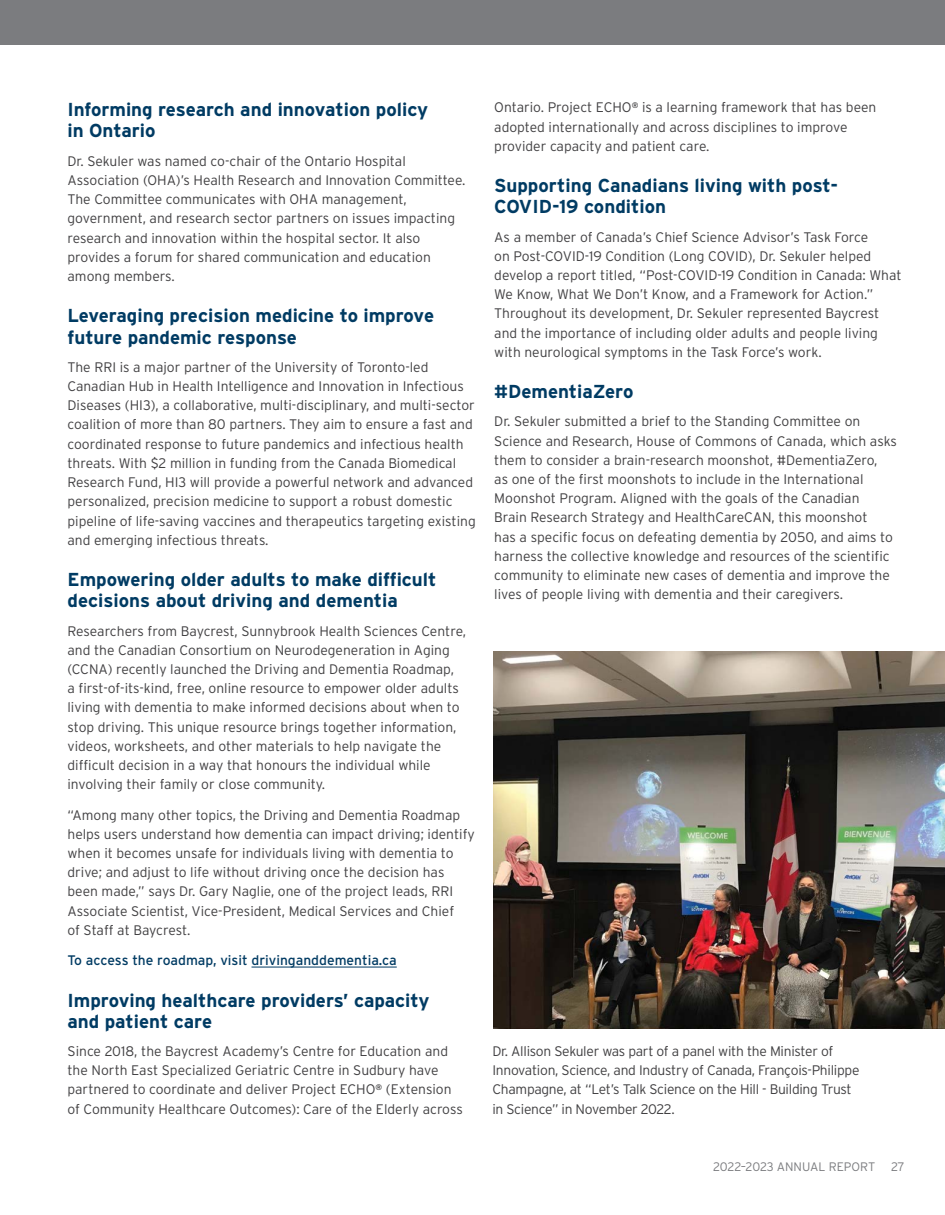
<style>
.page{position:relative;width:945px;height:1215px;background:#fff}
.page>*{position:absolute;margin:0;border:0;box-sizing:border-box;transform-origin:0 0}
.t1{font:700 18.75px/21.2px "Interstate";color:#003b63}
.t2{font:300 13.88px/19.2px "Interstate";color:#414042}
.t3{font:300 13.88px/19.2px "Interstate";letter-spacing:-.02em;color:#414042}
.t4{font:13.88px "Interstate";color:#003b63}
.t5{font:300 12.25px "Interstate";letter-spacing:-.02em;color:#7b7c7f}
</style>
<div class="page">
<hr style="left:252px;top:967px;width:145px;height:1px;background:#003b63">
<img style="left:494px;top:651px;width:451px;height:377px">
<div style="left:0;top:0;width:945px;height:45px;background:#7b7c7f"></div>
<h1 class="t1" style="left:68px;top:99px;width:362px">Informing research and innovation policy in Ontario</h1>
<p class="t2" style="left:68px;top:151px;width:400px">Dr. Sekuler was named co-chair of the Ontario Hospital Association (OHA)’s Health Research and Innovation Committee.<br>The Committee communicates with OHA management, government, and research sector partners on issues impacting research and innovation within the hospital sector. It also provides a forum for shared communication and education among members.</p>
<h1 class="t1" style="left:68px;top:305px;width:368px">Leveraging precision medicine to improve future pandemic response</h1>
<p class="t2" style="left:68px;top:357px;width:410px">The RRI is a major partner of the University of Toronto-led Canadian Hub in Health Intelligence and Innovation in Infectious Diseases (HI3), a collaborative, multi-disciplinary, and multi-sector coalition of more than 80 partners. They aim to ensure a fast and coordinated response to future pandemics and infectious health threats. With $2 million in funding from the Canada Biomedical Research Fund, HI3 will provide a powerful network and advanced personalized, precision medicine to support a robust domestic pipeline of life-saving vaccines and therapeutics targeting existing and emerging infectious threats.</p>
<h1 class="t1" style="left:68px;top:569px;width:370px">Empowering older adults to make difficult decisions about driving and dementia</h1>
<p class="t2" style="left:68px;top:621px;width:400px">Researchers from Baycrest, Sunnybrook Health Sciences Centre, and the Canadian Consortium on Neurodegeneration in Aging (CCNA) recently launched the Driving and Dementia Roadmap,<br>a first-of-its-kind, free, online resource to empower older adults living with dementia to make informed decisions about when to stop driving. This unique resource brings together information, videos, worksheets, and other materials to help navigate the difficult decision in a way that honours the individual while involving their family or close community.</p>
<p class="t2" style="left:68px;top:805px;width:409px">“Among many other topics, the Driving and Dementia Roadmap helps users understand how dementia can impact driving; identify when it becomes unsafe for individuals living with dementia to drive; and adjust to life without driving once the decision has been made,” says Dr. Gary Naglie, one of the project leads, RRI Associate Scientist, Vice-President, Medical Services and Chief<br>of Staff at Baycrest.</p>
<p class="t4" style="left:68px;top:953px;width:331px">To access the roadmap, visit drivinganddementia.ca</p>
<h1 class="t1" style="left:68px;top:989px;width:364px">Improving healthcare providers’ capacity and patient care</h1>
<p class="t2" style="left:68px;top:1041px;width:397px">Since 2018, the Baycrest Academy’s Centre for Education and the North East Specialized Geriatric Centre in Sudbury have partnered to coordinate and deliver Project ECHO<sup>®</sup> (Extension of Community Healthcare Outcomes): Care of the Elderly across</p>
<p class="t2" style="left:494px;top:98px;width:384px">Ontario. Project ECHO<sup>®</sup> is a learning framework that has been adopted internationally and across disciplines to improve provider capacity and patient care.</p>
<h1 class="t1" style="left:494px;top:175px;width:345px">Supporting Canadians living with post-<br>COVID-19 condition</h1>
<p class="t2" style="left:494px;top:227px;width:409px">As a member of Canada’s Chief Science Advisor’s Task Force<br>on Post-COVID-19 Condition (Long COVID), Dr. Sekuler helped develop a report titled, “Post-COVID-19 Condition in Canada: What We Know, What We Don’t Know, and a Framework for Action.” Throughout its development, Dr. Sekuler represented Baycrest and the importance of including older adults and people living with neurological symptoms in the Task Force’s work.</p>
<h1 class="t1" style="left:494px;top:381px;width:141px">#DementiaZero</h1>
<p class="t2" style="left:494px;top:412px;width:404px">Dr. Sekuler submitted a brief to the Standing Committee on Science and Research, House of Commons of Canada, which asks them to consider a brain-research moonshot, #DementiaZero,<br>as one of the first moonshots to include in the International Moonshot Program. Aligned with the goals of the Canadian<br>Brain Research Strategy and HealthCareCAN, this moonshot<br>has a specific focus on defeating dementia by 2050, and aims to harness the collective knowledge and resources of the scientific community to eliminate new cases of dementia and improve the lives of people living with dementia and their caregivers.</p>
<p class="t3" style="left:492px;top:1041px;width:369px">Dr. Allison Sekuler was part of a panel with the Minister of Innovation, Science, and Industry of Canada, François-Philippe Champagne, at “Let’s Talk Science on the Hill - Building Trust in Science” in November 2022.</p>
<p class="t5" style="left:713px;top:1160px;width:164px">2022–2023 ANNUAL REPORT</p>
<p class="t5" style="left:891px;top:1160px;width:15px">27</p>
</div>
